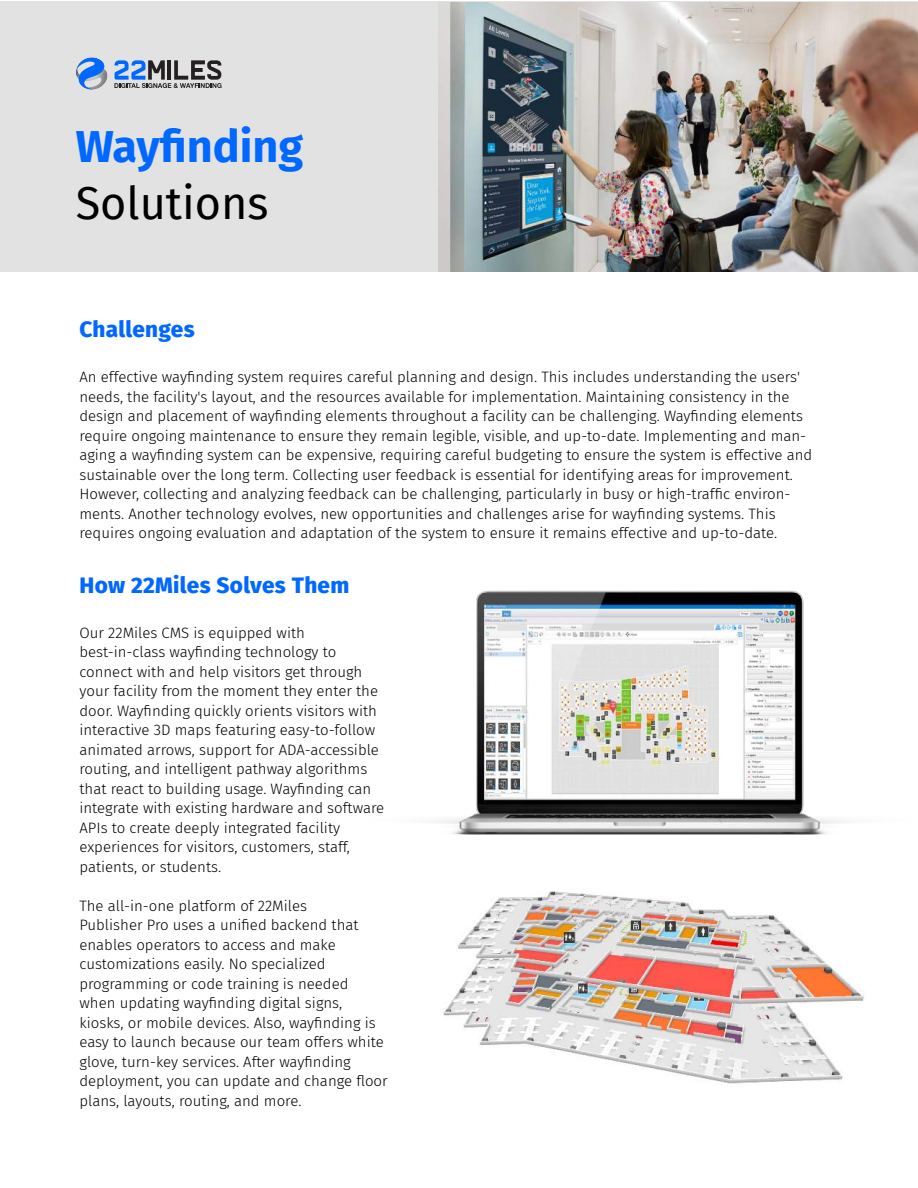
<style>
.page{position:relative;width:918px;height:1188px;background:#fff}
.page>*{position:absolute;margin:0;border:0;box-sizing:border-box;transform-origin:0 0}
.t1{font:700 45px "Fira Sans";color:#0068ff}
.t2{font:45px "Fira Sans";color:#000}
.t3{font:800 22.5px "Fira Sans";letter-spacing:.015em;color:#0068ff}
.t4{font:300 15px/19.5px "Fira Sans";color:#000}
</style>
<div class="page">
<img style="left:443px;top:919px;width:421px;height:165px">
<div style="left:0;top:1px;width:918px;height:270px;background:#e2e2e2"></div>
<svg style="left:76px;top:57px;width:32px;height:33px"></svg>
<svg style="left:114px;top:60px;width:108px;height:28px"></svg>
<img style="left:438px;top:590px;width:404px;height:329px">
<img style="left:439px;top:3px;width:479px;height:268px">
<h1 class="t1" style="left:76px;top:109px;width:229px">Wayfinding</h1>
<h1 class="t2" style="left:76px;top:177px;width:194px">Solutions</h1>
<h2 class="t3" style="left:79px;top:318px;width:117px">Challenges</h2>
<p class="t4" style="left:79px;top:367px;width:734px">An effective wayfinding system requires careful planning and design. This includes understanding the users' needs, the facility's layout, and the resources available for implementation. Maintaining consistency in the design and placement of wayfinding elements throughout a facility can be challenging. Wayfinding elements require ongoing maintenance to ensure they remain legible, visible, and up-to-date. Implementing and man&shy;aging a wayfinding system can be expensive, requiring careful budgeting to ensure the system is effective and sustainable over the long term. Collecting user feedback is essential for identifying areas for improvement.<br>However, collecting and analyzing feedback can be challenging, particularly in busy or high-traffic environ&shy;ments. Another technology evolves, new opportunities and challenges arise for wayfinding systems. This requires ongoing evaluation and adaptation of the system to ensure it remains effective and up-to-date.</p>
<h2 class="t3" style="left:79px;top:574px;width:271px">How 22Miles Solves Them</h2>
<p class="t4" style="left:79px;top:623px;width:306px">Our 22Miles CMS is equipped with best-in-class wayfinding technology to connect with and help visitors get through your facility from the moment they enter the door. Wayfinding quickly orients visitors with interactive 3D maps featuring easy-to-follow animated arrows, support for ADA-accessible routing, and intelligent pathway algorithms that react to building usage. Wayfinding can integrate with existing hardware and software APIs to create deeply integrated facility experiences for visitors, customers, staff, patients, or students.</p>
<p class="t4" style="left:79px;top:896px;width:310px">The all-in-one platform of 22Miles<br>Publisher Pro uses a unified backend that enables operators to access and make customizations easily. No specialized programming or code training is needed when updating wayfinding digital signs, kiosks, or mobile devices. Also, wayfinding is easy to launch because our team offers white glove, turn-key services. After wayfinding deployment, you can update and change floor plans, layouts, routing, and more.</p>
</div>
